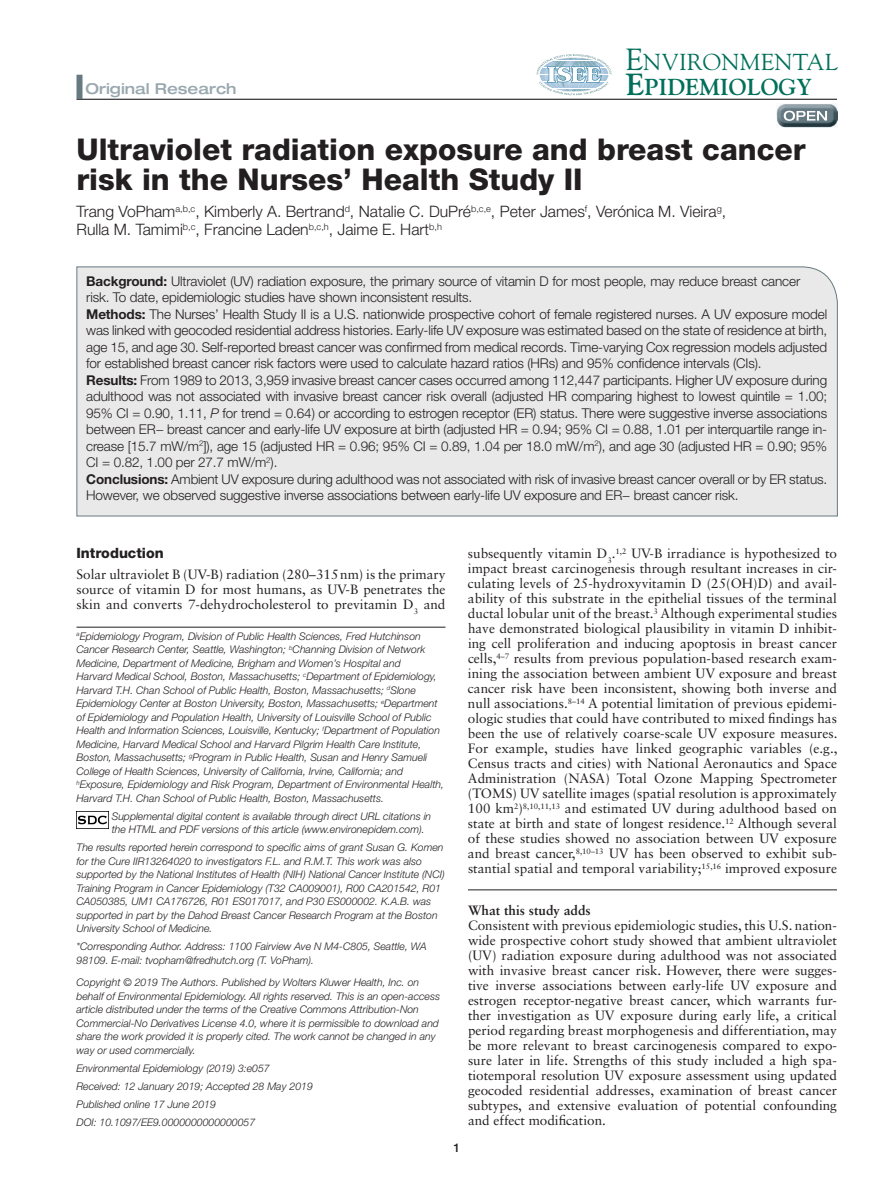
<style>
.page{position:relative;width:891px;height:1188px;background:#fff}
.page>*{position:absolute;margin:0;border:0;box-sizing:border-box;transform-origin:0 0}
.t1{font:800 30px/30px "Helvetica Neue LT Std";color:#231f20}
.t2{font:22.95px/25.2px "Goudy";letter-spacing:.01em;color:#016f5a}
.t3{font:300 15.75px/18px "Helvetica Neue LT Std";color:#231f20}
.t4{font:500 expanded 15px "Helvetica Neue LT Std";color:#98a8ae}
.t5{font:800 14.25px "Helvetica Neue LT Std";color:#231f20}
.t6{font:13.5px/15px "Sabon LT Std";color:#231f20;text-align:justify}
.t7{font:300 13.5px/16.5px "Helvetica Neue LT Std";letter-spacing:-.01em;color:#231f20}
.t8{font:700 13.5px "Sabon LT Std";color:#231f20}
.t9{font:500 12px "Helvetica Neue LT Std";color:#231f20}
.t10{font:italic 300 10.5px/13.5px "Helvetica Neue LT Std";color:#231f20}
.s1{font-size:30.45px}
.s2{font-weight:700;font-size:30.45px}
.s3{font-weight:700}
.s4{font-style:italic}
</style>
<div class="page">
<div style="left:76px;top:75px;width:6px;height:24px;background:#677981"></div>
<hr style="left:76px;top:99px;width:761px;height:1px;background:#231f20">
<img style="left:776px;top:104px;width:61px;height:24px">
<svg style="left:784px;top:111px;width:43px;height:10px"></svg>
<svg style="left:536px;top:54px;width:76px;height:42px"></svg>
<hr style="left:76px;top:627px;width:370px;height:1px;background:#231f20">
<img style="left:77px;top:812px;width:32px;height:17px">
<div style="left:76px;top:266px;width:762px;height:251px;background:#e9e9e9"></div>
<hr style="left:468px;top:890px;width:369px;height:1px;background:#231f20">
<p class="t4" style="left:86px;top:80px;width:153px">Original Research</p>
<h2 class="t2" style="left:626px;top:49px;width:214px"><span class="s1">E</span>NVIRONMENTAL<br><span class="s2">E</span><span class="s3">PIDEMIOLOGY</span></h2>
<h1 class="t1" style="left:76px;top:134px;width:731px">Ultraviolet radiation exposure and breast cancer risk in the Nurses’ Health Study II</h1>
<p class="t3" style="left:76px;top:202px;width:651px">Trang VoPham<sup>a,b,c</sup>, Kimberly A. Bertrand<sup>d</sup>, Natalie C. DuPré<sup>b,c,e</sup>, Peter James<sup>f</sup>, Verónica M. Vieira<sup>g</sup>,<br>Rulla M. Tamimi<sup>b,c</sup>, Francine Laden<sup>b,c,h</sup>, Jaime E. Hart<sup>b,h</sup></p>
<p class="t7" style="left:86px;top:273px;width:743px"><span class="s3">Background:</span> Ultraviolet (UV) radiation exposure, the primary source of vitamin D for most people, may reduce breast cancer<br>risk. To date, epidemiologic studies have shown inconsistent results.<br><span class="s3">Methods:</span> The Nurses’ Health Study II is a U.S. nationwide prospective cohort of female registered nurses. A UV exposure model was linked with geocoded residential address histories. Early-life UV exposure was estimated based on the state of residence at birth, age 15, and age 30. Self-reported breast cancer was confirmed from medical records. Time-varying Cox regression models adjusted for established breast cancer risk factors were used to calculate hazard ratios (HRs) and 95% confidence intervals (CIs).<br><span class="s3">Results:</span> From 1989 to 2013, 3,959 invasive breast cancer cases occurred among 112,447 participants. Higher UV exposure during adulthood was not associated with invasive breast cancer risk overall (adjusted HR comparing highest to lowest quintile = 1.00; 95% CI = 0.90, 1.11, <span class="s4">P</span> for trend = 0.64) or according to estrogen receptor (ER) status. There were suggestive inverse associations between ER− breast cancer and early-life UV exposure at birth (adjusted HR = 0.94; 95% CI = 0.88, 1.01 per interquartile range in&shy;crease [15.7 mW/m<sup>2</sup>]), age 15 (adjusted HR = 0.96; 95% CI = 0.89, 1.04 per 18.0 mW/m<sup>2</sup>), and age 30 (adjusted HR = 0.90; 95% CI = 0.82, 1.00 per 27.7 mW/m<sup>2</sup>).<br><span class="s3">Conclusions:</span> Ambient UV exposure during adulthood was not associated with risk of invasive breast cancer overall or by ER status.<br>However, we observed suggestive inverse associations between early-life UV exposure and ER− breast cancer risk.</p>
<p class="t5" style="left:76px;top:545px;width:89px">Introduction</p>
<p class="t6" style="left:76px;top:567px;width:371px">Solar ultraviolet B (UV-B) radiation (280–315nm) is the primary source of vitamin D for most humans, as UV-B penetrates the skin and converts 7-dehydrocholesterol to previtamin D<sub>3</sub> and</p>
<p class="t10" style="left:76px;top:629px;width:369px"><sup>a</sup>Epidemiology Program, Division of Public Health Sciences, Fred Hutchinson Cancer Research Center, Seattle, Washington; <sup>b</sup>Channing Division of Network Medicine, Department of Medicine, Brigham and Women’s Hospital and<br>Harvard Medical School, Boston, Massachusetts; <sup>c</sup>Department of Epidemiology, Harvard T.H. Chan School of Public Health, Boston, Massachusetts; <sup>d</sup>Slone Epidemiology Center at Boston University, Boston, Massachusetts; <sup>e</sup>Department of Epidemiology and Population Health, University of Louisville School of Public Health and Information Sciences, Louisville, Kentucky; <sup>f</sup>Department of Population Medicine, Harvard Medical School and Harvard Pilgrim Health Care Institute, Boston, Massachusetts; <sup>g</sup>Program in Public Health, Susan and Henry Samueli College of Health Sciences, University of California, Irvine, California; and <sup>h</sup>Exposure, Epidemiology and Risk Program, Department of Environmental Health, Harvard T.H. Chan School of Public Health, Boston, Massachusetts.</p>
<p class="t10" style="left:112px;top:809px;width:321px">Supplemental digital content is available through direct URL citations in the HTML and PDF versions of this article (www.environepidem.com).</p>
<p class="t10" style="left:77px;top:840px;width:370px">The results reported herein correspond to specific aims of grant Susan G. Komen for the Cure IIR13264020 to investigators F.L. and R.M.T. This work was also supported by the National Institutes of Health (NIH) National Cancer Institute (NCI)<br>Training Program in Cancer Epidemiology (T32 CA009001), R00 CA201542, R01<br>CA050385, UM1 CA176726, R01 ES017017, and P30 ES000002. K.A.B. was supported in part by the Dahod Breast Cancer Research Program at the Boston University School of Medicine.</p>
<p class="t10" style="left:77px;top:939px;width:352px">*Corresponding Author. Address: 1100 Fairview Ave N M4-C805, Seattle, WA<br>98109. E-mail: tvopham@fredhutch.org (T. VoPham).</p>
<p class="t10" style="left:76px;top:975px;width:365px">Copyright © 2019 The Authors. Published by Wolters Kluwer Health, Inc. on behalf of Environmental Epidemiology. All rights reserved. This is an open-access article distributed under the terms of the Creative Commons Attribution-Non Commercial-No Derivatives License 4.0, where it is permissible to download and share the work provided it is properly cited. The work cannot be changed in any way or used commercially.</p>
<p class="t10" style="left:76px;top:1059px;width:238px;line-height:18px">Environmental Epidemiology (2019) 3:e057<br>Received: 12 January 2019; Accepted 28 May 2019<br>Published online 17 June 2019<br>DOI: 10.1097/EE9.0000000000000057</p>
<p class="t9" style="left:453px;top:1140px;width:8px">1</p>
<p class="t6" style="left:468px;top:546px;width:371px">subsequently vitamin D<sub>3</sub>.<sup>1,2</sup> UV-B irradiance is hypothesized to impact breast carcinogenesis through resultant increases in cir&shy;culating levels of 25-hydroxyvitamin D (25(OH)D) and avail&shy;ability of this substrate in the epithelial tissues of the terminal ductal lobular unit of the breast.<sup>3</sup> Although experimental studies have demonstrated biological plausibility in vitamin D inhibit&shy;ing cell proliferation and inducing apoptosis in breast cancer cells,<sup>4–7</sup> results from previous population-based research exam&shy;ining the association between ambient UV exposure and breast cancer risk have been inconsistent, showing both inverse and null associations.<sup>8–14</sup> A potential limitation of previous epidemi&shy;ologic studies that could have contributed to mixed findings has been the use of relatively coarse-scale UV exposure measures.<br>For example, studies have linked geographic variables (e.g., Census tracts and cities) with National Aeronautics and Space Administration (NASA) Total Ozone Mapping Spectrometer (TOMS) UV satellite images (spatial resolution is approximately 100 km<sup>2</sup>)<sup>8,10,11,13</sup> and estimated UV during adulthood based on state at birth and state of longest residence.<sup>12</sup> Although several of these studies showed no association between UV exposure and breast cancer,<sup>8,10–13</sup> UV has been observed to exhibit sub&shy;stantial spatial and temporal variability;<sup>15,16</sup> improved exposure</p>
<p class="t8" style="left:468px;top:902px;width:124px">What this study adds</p>
<p class="t6" style="left:468px;top:918px;width:371px">Consistent with previous epidemiologic studies, this U.S. nation&shy;wide prospective cohort study showed that ambient ultraviolet (UV) radiation exposure during adulthood was not associated with invasive breast cancer risk. However, there were sugges&shy;tive inverse associations between early-life UV exposure and estrogen receptor-negative breast cancer, which warrants fur&shy;ther investigation as UV exposure during early life, a critical period regarding breast morphogenesis and differentiation, may be more relevant to breast carcinogenesis compared to expo&shy;sure later in life. Strengths of this study included a high spa&shy;tiotemporal resolution UV exposure assessment using updated geocoded residential addresses, examination of breast cancer subtypes, and extensive evaluation of potential confounding and effect modification.</p>
</div>
